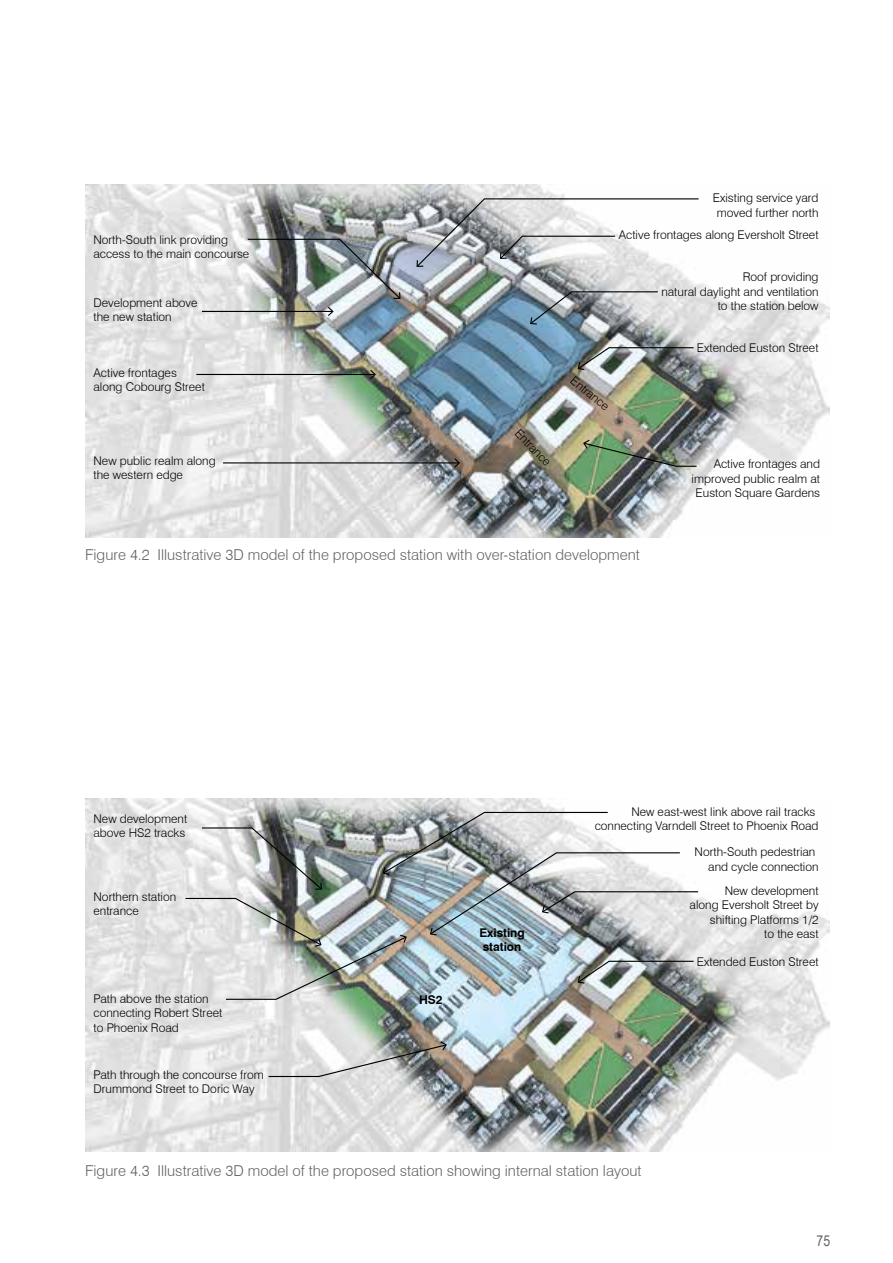
<style>
.page{position:relative;width:893px;height:1263px;background:#fff}
.page>*{position:absolute;margin:0;border:0;box-sizing:border-box;transform-origin:0 0}
.t1{font:300 15px "Swiss 721 BT";color:#636466}
.t2{font:15px "Arial Narrow";color:#636466}
.t3{font:300 12px/14.4px "Swiss 721 BT";color:#000}
.t4{font:700 12px/14.4px "Swiss 721 BT";color:#000}
</style>
<div class="page">
<img style="left:85px;top:185px;width:744px;height:353px">
<hr style="left:202px;top:311px;width:130px;height:1px;background:#000">
<svg style="left:328px;top:307px;width:6px;height:9px"></svg>
<hr style="left:196px;top:374px;width:179px;height:1px;background:#000">
<svg style="left:370px;top:370px;width:6px;height:9px"></svg>
<hr style="left:223px;top:462px;width:236px;height:1px;background:#000">
<svg style="left:454px;top:458px;width:6px;height:9px"></svg>
<img style="left:247px;top:238px;width:154px;height:62px">
<svg style="left:529px;top:291px;width:130px;height:34px;background:#9da5ab"></svg>
<svg style="left:416px;top:198px;width:284px;height:70px"></svg>
<svg style="left:577px;top:347px;width:118px;height:23px;background:#828888"></svg>
<img style="left:583px;top:440px;width:115px;height:27px">
<img style="left:85px;top:798px;width:744px;height:353px">
<svg style="left:267px;top:1041px;width:180px;height:36px;background:#bcbcbb"></svg>
<img style="left:184px;top:811px;width:515px;height:189px">
<p class="t3" style="left:93px;top:232px;width:157px">North-South link providing access to the main concourse</p>
<p class="t3" style="left:94px;top:295px;width:106px">Development above the new station</p>
<p class="t3" style="left:94px;top:365px;width:113px">Active frontages along Cobourg Street</p>
<p class="t3" style="left:94px;top:453px;width:124px">New public realm along the western edge</p>
<p class="t3" style="left:523px;top:425px;width:48px;rotate:47deg">Entrance</p>
<p class="t3" style="left:713px;top:191px;width:107px;text-align:center">Existing service yard moved further north</p>
<p class="t3" style="left:619px;top:228px;width:201px">Active frontages along Eversholt Street</p>
<p class="t3" style="left:577px;top:373px;width:48px;rotate:39deg">Entrance</p>
<p class="t3" style="left:661px;top:270px;width:159px;text-align:right">Roof providing<br>natural daylight and ventilation to the station below</p>
<p class="t3" style="left:697px;top:340px;width:123px">Extended Euston Street</p>
<p class="t3" style="left:692px;top:457px;width:130px;text-align:right">Active frontages and improved public realm at<br>Euston Square Gardens</p>
<p class="t1" style="left:85px;top:545px;width:556px">Figure 4.2 Illustrative 3D model of the proposed station with over-station development</p>
<p class="t3" style="left:94px;top:811px;width:95px">New development above HS2 tracks</p>
<p class="t3" style="left:94px;top:889px;width:84px">Northern station entrance</p>
<p class="t3" style="left:94px;top:991px;width:130px">Path above the station connecting Robert Street to Phoenix Road</p>
<p class="t3" style="left:94px;top:1067px;width:172px">Path through the concourse from<br>Drummond Street to Doric Way</p>
<p class="t4" style="left:419px;top:992px;width:25px">HS2</p>
<p class="t4" style="left:479px;top:925px;width:47px">Existing station</p>
<p class="t3" style="left:595px;top:804px;width:225px;text-align:right">New east-west link above rail tracks connecting Varndell Street to Phoenix Road</p>
<p class="t3" style="left:695px;top:845px;width:125px;text-align:right">North-South pedestrian and cycle connection</p>
<p class="t3" style="left:690px;top:883px;width:130px;text-align:right">New development<br>along Eversholt Street by shifting Platforms 1/2<br>to the east</p>
<p class="t3" style="left:697px;top:954px;width:123px">Extended Euston Street</p>
<p class="t1" style="left:85px;top:1161px;width:558px">Figure 4.3 Illustrative 3D model of the proposed station showing internal station layout</p>
<p class="t2" style="left:817px;top:1230px;width:15px">75</p>
</div>
